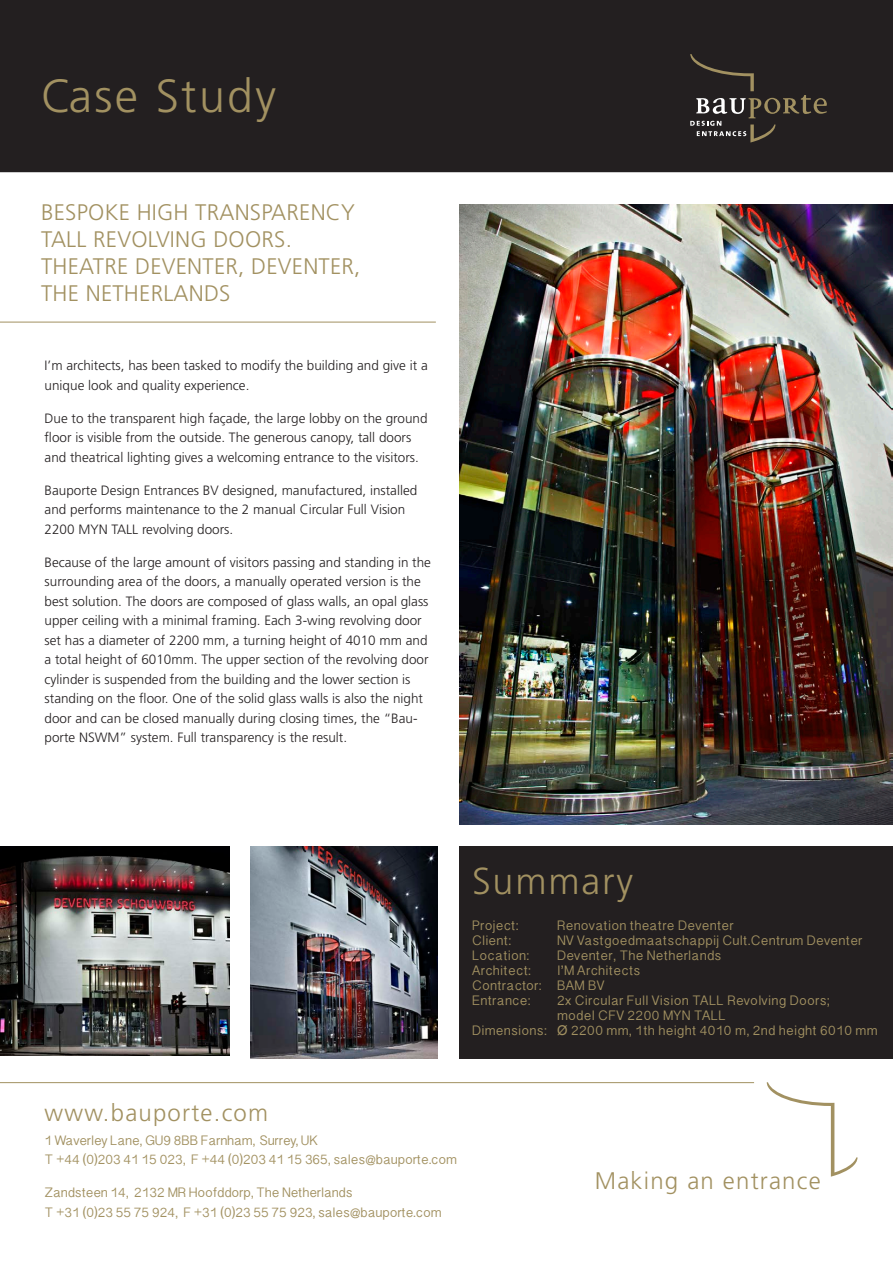
<style>
.page{position:relative;width:893px;height:1263px;background:#fff}
.page>*{position:absolute;margin:0;border:0;box-sizing:border-box;transform-origin:0 0}
.t1{font:300 46.5px "Frutiger";letter-spacing:.05em;color:#a29161}
.t2{font:300 37.5px "Frutiger";letter-spacing:.05em;color:#a29161}
.t3{font:300 24px "Frutiger";letter-spacing:.05em;color:#a29161}
.t4{font:300 22.5px "Frutiger";letter-spacing:.01em;color:#a29161}
.t5{font:300 13.5px/19.5px "Frutiger";color:#231f20}
.t6{font:13.5px/15px "Devanagari Sangam MN";letter-spacing:.03em;color:#a29161}
.t7{font:13.5px "Devanagari Sangam MN";color:#a29161}
.s1{font-family:"Arial"}
</style>
<div class="page">
<div style="left:459px;top:846px;width:434px;height:213px;background:#231f20"></div>
<div style="left:1px;top:1px;width:891px;height:170px;background:#231f20"></div>
<div style="left:0;top:0;width:893px;height:172px;border:2px solid #231f20"></div>
<svg style="left:690px;top:54px;width:137px;height:89px"></svg>
<img style="left:459px;top:204px;width:434px;height:621px">
<img style="left:251px;top:846px;width:187px;height:213px">
<img style="left:0;top:846px;width:230px;height:209px">
<hr style="left:0;top:322px;width:436px;height:1px;background:#a29161">
<hr style="left:0;top:1082px;width:754px;height:1px;background:#a29161">
<svg style="left:767px;top:1082px;width:90px;height:94px"></svg>
<p class="t1" style="left:41px;top:70px;width:236px">Case Study</p>
<p class="t4" style="left:41px;top:199px;width:315px">BESPOKE HIGH TRANSPARENCY</p>
<p class="t4" style="left:41px;top:226px;width:252px">TALL REVOLVING DOORS.</p>
<p class="t4" style="left:41px;top:253px;width:321px">THEATRE DEVENTER, DEVENTER,</p>
<p class="t4" style="left:41px;top:280px;width:191px">THE NETHERLANDS</p>
<p class="t5" style="left:45px;top:356px;width:385px">I’m architects, has been tasked to modify the building and give it a unique look and quality experience.</p>
<p class="t5" style="left:45px;top:409px;width:384px">Due to the transparent high façade, the large lobby on the ground floor is visible from the outside. The generous canopy, tall doors and theatrical lighting gives a welcoming entrance to the visitors.</p>
<p class="t5" style="left:45px;top:481px;width:374px">Bauporte Design Entrances BV designed, manufactured, installed and performs maintenance to the 2 manual Circular Full Vision<br>2200 MYN TALL revolving doors.</p>
<p class="t5" style="left:45px;top:553px;width:388px">Because of the large amount of visitors passing and standing in the surrounding area of the doors, a manually operated version is the best solution. The doors are composed of glass walls, an opal glass upper ceiling with a minimal framing. Each 3-wing revolving door set has a diameter of 2200 mm, a turning height of 4010 mm and a total height of 6010mm. The upper section of the revolving door cylinder is suspended from the building and the lower section is standing on the floor. One of the solid glass walls is also the night door and can be closed manually during closing times, the “Bau&shy;porte NSWM” system. Full transparency is the result.</p>
<p class="t2" style="left:472px;top:860px;width:163px">Summary</p>
<p class="t6" style="left:472px;top:917px;width:48px">Project:</p>
<p class="t6" style="left:557px;top:917px;width:178px">Renovation theatre Deventer</p>
<p class="t6" style="left:472px;top:932px;width:41px">Client:</p>
<p class="t6" style="left:557px;top:932px;width:307px">NV Vastgoedmaatschappij Cult.Centrum Deventer</p>
<p class="t6" style="left:472px;top:947px;width:59px">Location:</p>
<p class="t6" style="left:557px;top:947px;width:166px">Deventer, The Netherlands</p>
<p class="t6" style="left:472px;top:962px;width:60px">Architect:</p>
<p class="t6" style="left:557px;top:962px;width:85px">I’M Architects</p>
<p class="t6" style="left:472px;top:977px;width:134px">Contractor: BAM BV</p>
<p class="t6" style="left:472px;top:992px;width:60px">Entrance:</p>
<p class="t6" style="left:557px;top:992px;width:274px">2x Circular Full Vision TALL Revolving Doors; model CFV 2200 MYN TALL</p>
<p class="t6" style="left:472px;top:1022px;width:407px">Dimensions: <span class="s1">Ø</span> 2200 mm, 1th height 4010 m, 2nd height 6010 mm</p>
<p class="t3" style="left:45px;top:1099px;width:225px">www.bauporte.com</p>
<p class="t7" style="left:45px;top:1132px;width:275px">1 Waverley Lane, GU9 8BB Farnham, Surrey, UK</p>
<p class="t7" style="left:45px;top:1152px;width:414px">T +44 (0)203 41 15 023, F +44 (0)203 41 15 365, sales@bauporte.com</p>
<p class="t7" style="left:45px;top:1185px;width:309px">Zandsteen 14, 2132 MR Hoofddorp, The Netherlands</p>
<p class="t7" style="left:45px;top:1204px;width:398px">T +31 (0)23 55 75 924, F +31 (0)23 55 75 923, sales@bauporte.com</p>
<p class="t3" style="left:595px;top:1166px;width:227px">Making an entrance</p>
</div>
